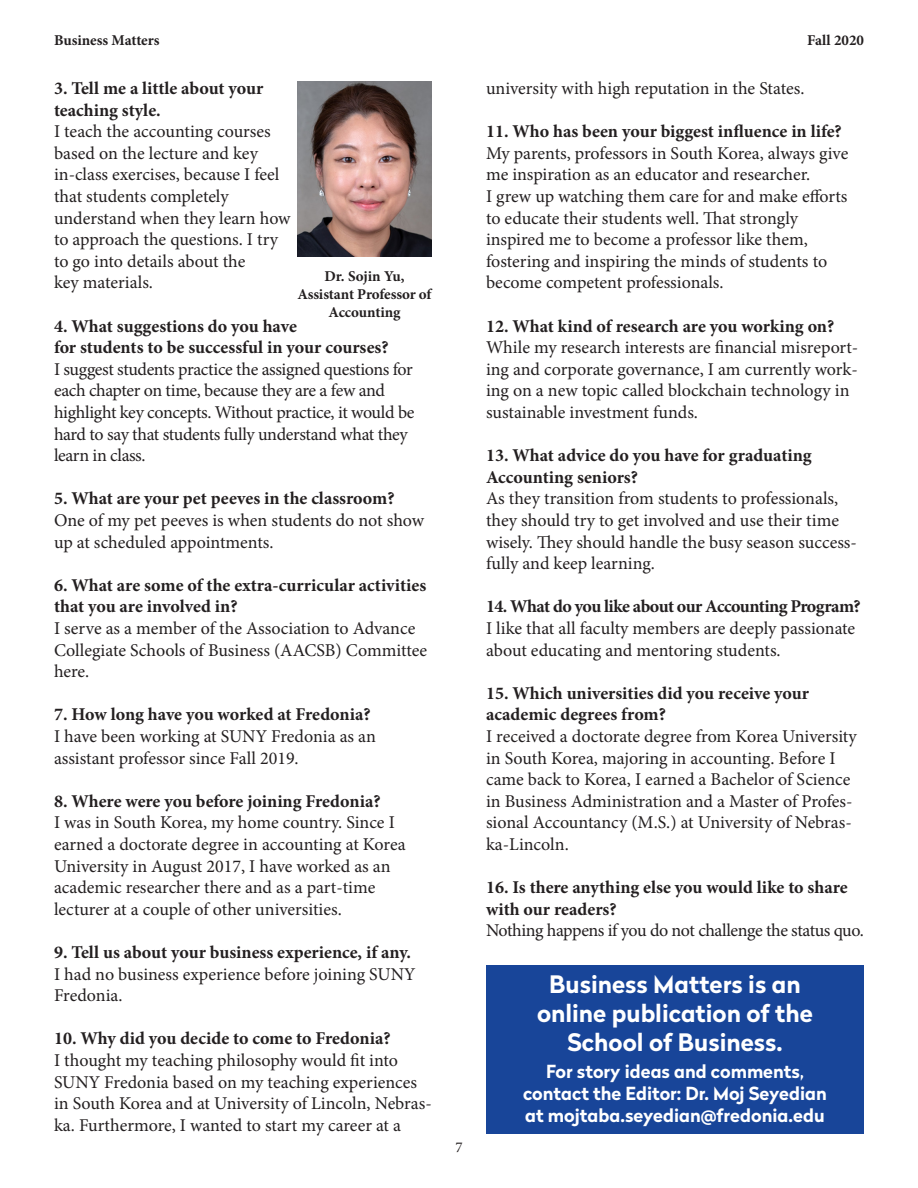
<style>
.page{position:relative;width:918px;height:1188px;background:#fff}
.page>*{position:absolute;margin:0;border:0;box-sizing:border-box;transform-origin:0 0}
.t1{font:700 24px "Radikal";color:#fff}
.t2{font:18px/21.6px "Minion Pro";letter-spacing:-.005em;color:#231f20}
.t3{font:700 18px/21.6px "Minion Pro";color:#231f20}
.t4{font:700 18px "Radikal";color:#fff}
.t5{font:18px "Minion Pro";letter-spacing:-.025em;color:#231f20}
.t6{font:700 18px "Minion Pro";letter-spacing:-.035em;color:#231f20}
.t7{font:700 15px/18px "Minion Pro";letter-spacing:-.005em;color:#231f20;text-align:center}
.t8{font:15px "Minion Pro";color:#231f20}
</style>
<div class="page">
<img style="left:297px;top:81px;width:135px;height:175px">
<div style="left:486px;top:965px;width:378px;height:169px;background:#184599"></div>
<p class="t7" style="left:54px;top:31px;width:107px">Business Matters</p>
<p class="t7" style="left:807px;top:31px;width:58px">Fall 2020</p>
<p class="t2" style="left:486px;top:78px;width:320px">university with high reputation in the States.</p>
<p class="t3" style="left:486px;top:121px;width:357px">11. Who has been your biggest influence in life?</p>
<p class="t2" style="left:486px;top:142px;width:364px">My parents, professors in South Korea, always give me inspiration as an educator and researcher.</p>
<p class="t2" style="left:486px;top:186px;width:363px">I grew up watching them care for and make efforts to educate their students well. That strongly</p>
<p class="t2" style="left:486px;top:229px;width:323px">inspired me to become a professor like them,</p>
<p class="t2" style="left:486px;top:250px;width:343px">fostering and inspiring the minds of students to become competent professionals.</p>
<p class="t3" style="left:486px;top:315px;width:350px">12. What kind of research are you working on?</p>
<p class="t2" style="left:486px;top:337px;width:374px">While my research interests are financial misreport&shy;ing and corporate governance, I am currently work&shy;ing on a new topic called blockchain technology in sustainable investment funds.</p>
<p class="t3" style="left:486px;top:445px;width:327px">13. What advice do you have for graduating</p>
<p class="t3" style="left:486px;top:466px;width:154px">Accounting seniors?</p>
<p class="t2" style="left:486px;top:488px;width:372px">As they transition from students to professionals, they should try to get involved and use their time wisely. They should handle the busy season success&shy;fully and keep learning.</p>
<p class="t6" style="left:486px;top:594px;width:376px">14. What do you like about our Accounting Program?</p>
<p class="t2" style="left:486px;top:618px;width:371px">I like that all faculty members are deeply passionate about educating and mentoring students.</p>
<p class="t3" style="left:486px;top:682px;width:325px">15. Which universities did you receive your</p>
<p class="t3" style="left:486px;top:704px;width:181px">academic degrees from?</p>
<p class="t2" style="left:486px;top:726px;width:372px">I received a doctorate degree from Korea University in South Korea, majoring in accounting. Before I came back to Korea, I earned a Bachelor of Science in Business Administration and a Master of Profes&shy;sional Accountancy (M.S.) at University of Nebras&shy;ka-Lincoln.</p>
<p class="t3" style="left:486px;top:877px;width:363px">16. Is there anything else you would like to share with our readers?</p>
<p class="t5" style="left:486px;top:919px;width:379px">Nothing happens if you do not challenge the status quo.</p>
<p class="t3" style="left:54px;top:77px;width:211px">3. Tell me a little about your</p>
<p class="t3" style="left:54px;top:99px;width:108px">teaching style.</p>
<p class="t2" style="left:54px;top:121px;width:218px">I teach the accounting courses</p>
<p class="t2" style="left:54px;top:142px;width:205px">based on the lecture and key</p>
<p class="t2" style="left:54px;top:164px;width:227px">in-class exercises, because I feel</p>
<p class="t2" style="left:54px;top:186px;width:176px">that students completely</p>
<p class="t2" style="left:54px;top:207px;width:238px">understand when they learn how</p>
<p class="t2" style="left:54px;top:229px;width:226px">to approach the questions. I try</p>
<p class="t2" style="left:54px;top:250px;width:193px">to go into details about the</p>
<p class="t2" style="left:54px;top:272px;width:101px">key materials.</p>
<p class="t3" style="left:54px;top:315px;width:244px">4. What suggestions do you have</p>
<p class="t3" style="left:54px;top:337px;width:336px">for students to be successful in your courses?</p>
<p class="t2" style="left:54px;top:358px;width:360px">I suggest students practice the assigned questions for each chapter on time, because they are a few and</p>
<p class="t2" style="left:54px;top:402px;width:362px">highlight key concepts. Without practice, it would be hard to say that students fully understand what they learn in class.</p>
<p class="t3" style="left:54px;top:488px;width:342px">5. What are your pet peeves in the classroom?</p>
<p class="t2" style="left:54px;top:510px;width:372px">One of my pet peeves is when students do not show up at scheduled appointments.</p>
<p class="t3" style="left:54px;top:574px;width:374px">6. What are some of the extra-curricular activities that you are involved in?</p>
<p class="t2" style="left:54px;top:618px;width:375px">I serve as a member of the Association to Advance<br>Collegiate Schools of Business (AACSB) Committee here.</p>
<p class="t3" style="left:54px;top:704px;width:318px">7. How long have you worked at Fredonia?</p>
<p class="t2" style="left:54px;top:726px;width:323px">I have been working at SUNY Fredonia as an</p>
<p class="t2" style="left:54px;top:747px;width:246px">assistant professor since Fall 2019.</p>
<p class="t3" style="left:54px;top:790px;width:328px">8. Where were you before joining Fredonia?</p>
<p class="t2" style="left:54px;top:812px;width:353px">I was in South Korea, my home country. Since I earned a doctorate degree in accounting at Korea<br>University in August 2017, I have worked as an</p>
<p class="t2" style="left:54px;top:877px;width:323px">academic researcher there and as a part-time</p>
<p class="t2" style="left:54px;top:898px;width:289px">lecturer at a couple of other universities.</p>
<p class="t3" style="left:54px;top:941px;width:359px">9. Tell us about your business experience, if any.</p>
<p class="t2" style="left:54px;top:963px;width:363px">I had no business experience before joining SUNY<br>Fredonia.</p>
<p class="t3" style="left:54px;top:1028px;width:338px">10. Why did you decide to come to Fredonia?</p>
<p class="t2" style="left:54px;top:1050px;width:379px">I thought my teaching philosophy would fit into SUNY Fredonia based on my teaching experiences in South Korea and at University of Lincoln, Nebras&shy;ka. Furthermore, I wanted to start my career at a</p>
<p class="t7" style="left:324px;top:267px;width:82px">Dr. Sojin Yu,</p>
<p class="t7" style="left:297px;top:285px;width:136px">Assistant Professor of<br>Accounting</p>
<p class="t1" style="left:549px;top:967px;width:253px">Business Matters is an</p>
<p class="t1" style="left:537px;top:996px;width:277px">online publication of the</p>
<p class="t1" style="left:567px;top:1025px;width:217px">School of Business.</p>
<p class="t4" style="left:546px;top:1059px;width:259px">For story ideas and comments,</p>
<p class="t4" style="left:523px;top:1080px;width:305px">contact the Editor: Dr. Moj Seyedian</p>
<p class="t4" style="left:525px;top:1102px;width:301px">at mojtaba.seyedian@fredonia.edu</p>
<p class="t8" style="left:455px;top:1137px;width:9px">7</p>
</div>
